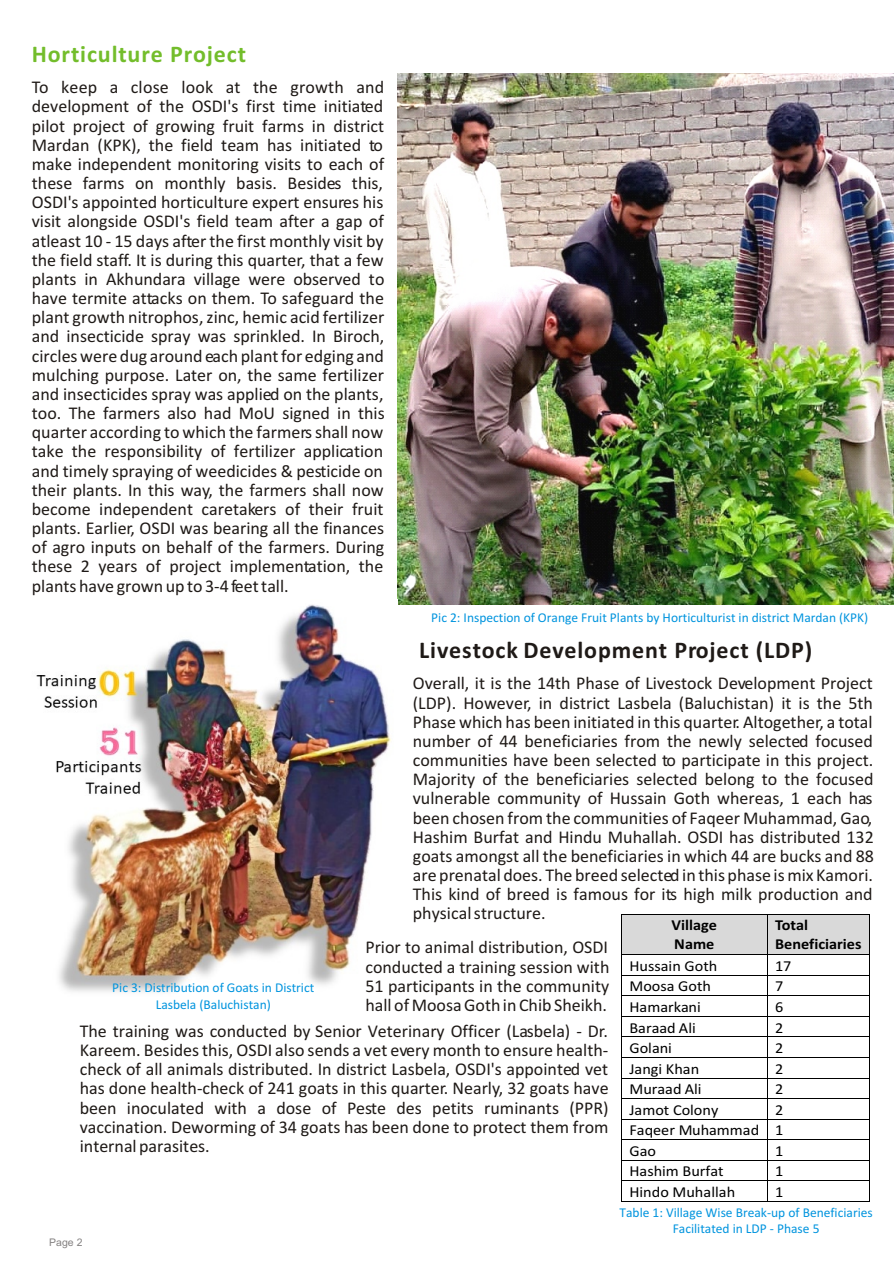
<style>
.page{position:relative;width:894px;height:1263px;background:#fff}
.page>*{position:absolute;margin:0;border:0;box-sizing:border-box;transform-origin:0 0}
.t1{font:700 24px "Calibri";letter-spacing:.035em;color:#1f1a17}
.t2{font:700 24px "Calibri";letter-spacing:.035em;color:#73bd2b}
.t3{font:18px/19.2px "Calibri";color:#1f1a17;text-align:justify}
.t4{font:15.15px/20.5px "Calibri";color:#000;text-align:justify;scale:1.07 1}
.t5{font:700 15.15px/18.6px "Calibri";color:#000;scale:1.07 1}
.t6{font:13.5px/16.5px "Calibri";color:#0094de;text-align:center}
.t7{font:10.5px "Arial";color:#858282}
</style>
<div class="page">
<img style="left:398px;top:74px;width:496px;height:531px">
<img style="left:36px;top:604px;width:355px;height:388px">
<div style="left:622px;top:915px;width:145px;height:40px;background:#d9d9d9"></div>
<div style="left:767px;top:915px;width:102px;height:40px;background:#d9d9d9"></div>
<hr style="left:622px;top:914px;width:145px;height:1px;background:#000">
<hr style="left:768px;top:914px;width:101px;height:1px;background:#000">
<hr style="left:621px;top:915px;width:1px;height:40px;background:#000">
<hr style="left:767px;top:915px;width:1px;height:40px;background:#000">
<hr style="left:869px;top:915px;width:1px;height:40px;background:#000">
<hr style="left:622px;top:955px;width:145px;height:1px;background:#000">
<hr style="left:768px;top:955px;width:101px;height:1px;background:#000">
<hr style="left:622px;top:975px;width:145px;height:1px;background:#000">
<hr style="left:768px;top:975px;width:101px;height:1px;background:#000">
<hr style="left:622px;top:996px;width:145px;height:1px;background:#000">
<hr style="left:768px;top:996px;width:101px;height:1px;background:#000">
<hr style="left:622px;top:1016px;width:145px;height:1px;background:#000">
<hr style="left:768px;top:1016px;width:101px;height:1px;background:#000">
<hr style="left:622px;top:1037px;width:145px;height:1px;background:#000">
<hr style="left:768px;top:1037px;width:101px;height:1px;background:#000">
<hr style="left:622px;top:1057px;width:145px;height:1px;background:#000">
<hr style="left:768px;top:1057px;width:101px;height:1px;background:#000">
<hr style="left:622px;top:1078px;width:145px;height:1px;background:#000">
<hr style="left:768px;top:1078px;width:101px;height:1px;background:#000">
<hr style="left:622px;top:1098px;width:145px;height:1px;background:#000">
<hr style="left:768px;top:1098px;width:101px;height:1px;background:#000">
<hr style="left:622px;top:1119px;width:145px;height:1px;background:#000">
<hr style="left:768px;top:1119px;width:101px;height:1px;background:#000">
<hr style="left:622px;top:1139px;width:145px;height:1px;background:#000">
<hr style="left:768px;top:1139px;width:101px;height:1px;background:#000">
<hr style="left:622px;top:1160px;width:145px;height:1px;background:#000">
<hr style="left:768px;top:1160px;width:101px;height:1px;background:#000">
<hr style="left:622px;top:1180px;width:145px;height:1px;background:#000">
<hr style="left:768px;top:1180px;width:101px;height:1px;background:#000">
<svg style="left:621px;top:955px;width:1px;height:247px"></svg>
<hr style="left:622px;top:1201px;width:145px;height:1px;background:#000">
<svg style="left:767px;top:955px;width:1px;height:247px"></svg>
<hr style="left:768px;top:1201px;width:101px;height:1px;background:#000">
<svg style="left:869px;top:955px;width:1px;height:247px"></svg>
<h1 class="t2" style="left:32px;top:44px;width:216px">Horticulture Project</h1>
<p class="t3" style="left:32px;top:79px;width:354px">To keep a close look at the growth and development of the OSDI's first time initiated pilot project of growing fruit farms in district Mardan (KPK), the field team has initiated to make independent monitoring visits to each of these farms on monthly basis. Besides this, OSDI's appointed horticulture expert ensures his visit alongside OSDI's field team after a gap of atleast 10 - 15 days after the first monthly visit by the field staff. It is during this quarter, that a few plants in Akhundara village were observed to have termite attacks on them. To safeguard the plant growth nitrophos, zinc, hemic acid fertilizer and insecticide spray was sprinkled. In Biroch, circles were dug around each plant for edging and mulching purpose. Later on, the same fertilizer and insecticides spray was applied on the plants, too. The farmers also had MoU signed in this quarter according to which the farmers shall now take the responsibility of fertilizer application and timely spraying of weedicides &amp; pesticide on their plants. In this way, the farmers shall now become independent caretakers of their fruit plants. Earlier, OSDI was bearing all the finances of agro inputs on behalf of the farmers. During these 2 years of project implementation, the plants have grown up to 3-4 feet tall.</p>
<p class="t6" style="left:431px;top:610px;width:439px">Pic 2: Inspection of Orange Fruit Plants by Horticulturist in district Mardan (KPK)</p>
<h1 class="t1" style="left:419px;top:640px;width:395px">Livestock Development Project (LDP)</h1>
<p class="t3" style="left:413px;top:675px;width:463px">Overall, it is the 14th Phase of Livestock Development Project (LDP). However, in district Lasbela (Baluchistan) it is the 5th Phase which has been initiated in this quarter. Altogether, a total number of 44 beneficiaries from the newly selected focused communities have been selected to participate in this project.<br>Majority of the beneficiaries selected belong to the focused vulnerable community of Hussain Goth whereas, 1 each has been chosen from the communities of Faqeer Muhammad, Gao, Hashim Burfat and Hindu Muhallah. OSDI has distributed 132 goats amongst all the beneficiaries in which 44 are bucks and 88 are prenatal does. The breed selected in this phase is mix Kamori.<br>This kind of breed is famous for its high milk production and physical structure.</p>
<p class="t5" style="left:672px;top:917px;width:44px">Village<br>Name</p>
<p class="t5" style="left:775px;top:917px;width:82px">Total<br>Beneficiaries</p>
<p class="t4" style="left:629px;top:957px;width:84px">Hussain Goth</p>
<p class="t4" style="left:775px;top:957px;width:17px">17</p>
<p class="t4" style="left:629px;top:977px;width:78px">Moosa Goth</p>
<p class="t4" style="left:775px;top:977px;width:9px">7</p>
<p class="t4" style="left:629px;top:998px;width:68px">Hamarkani</p>
<p class="t4" style="left:775px;top:998px;width:9px">6</p>
<p class="t4" style="left:629px;top:1018px;width:64px">Baraad Ali</p>
<p class="t4" style="left:775px;top:1018px;width:9px">2</p>
<p class="t4" style="left:629px;top:1039px;width:41px">Golani</p>
<p class="t4" style="left:775px;top:1039px;width:9px">2</p>
<p class="t4" style="left:629px;top:1060px;width:67px">Jangi Khan</p>
<p class="t4" style="left:775px;top:1060px;width:9px">2</p>
<p class="t4" style="left:629px;top:1080px;width:69px">Muraad Ali</p>
<p class="t4" style="left:775px;top:1080px;width:9px">2</p>
<p class="t4" style="left:629px;top:1101px;width:85px">Jamot Colony</p>
<p class="t3" style="left:365px;top:939px;width:246px">Prior to animal distribution, OSDI conducted a training session with 51 participants in the community hall of Moosa Goth in Chib Sheikh.</p>
<p class="t6" style="left:112px;top:981px;width:203px">Pic 3: Distribution of Goats in District<br>Lasbela (Baluchistan)</p>
<p class="t3" style="left:80px;top:1023px;width:530px">The training was conducted by Senior Veterinary Officer (Lasbela) - Dr.<br>Kareem. Besides this, OSDI also sends a vet every month to ensure health&shy;check of all animals distributed. In district Lasbela, OSDI's appointed vet has done health-check of 241 goats in this quarter. Nearly, 32 goats have been inoculated with a dose of Peste des petits ruminants (PPR) vaccination. Deworming of 34 goats has been done to protect them from internal parasites.</p>
<p class="t4" style="left:629px;top:1101px;width:145px;text-indent:146px">2<br>Faqeer Muhammad 1<br>Gao</p>
<p class="t4" style="left:775px;top:1142px;width:9px">1</p>
<p class="t4" style="left:629px;top:1162px;width:90px">Hashim Burfat</p>
<p class="t4" style="left:775px;top:1162px;width:9px">1</p>
<p class="t4" style="left:629px;top:1183px;width:100px">Hindo Muhallah</p>
<p class="t4" style="left:775px;top:1183px;width:9px">1</p>
<p class="t7" style="left:49px;top:1239px;width:35px">Page 2</p>
<p class="t6" style="left:620px;top:1205px;width:255px">Table 1: Village Wise Break-up of Beneficiaries<br>Facilitated in LDP - Phase 5</p>
</div>
